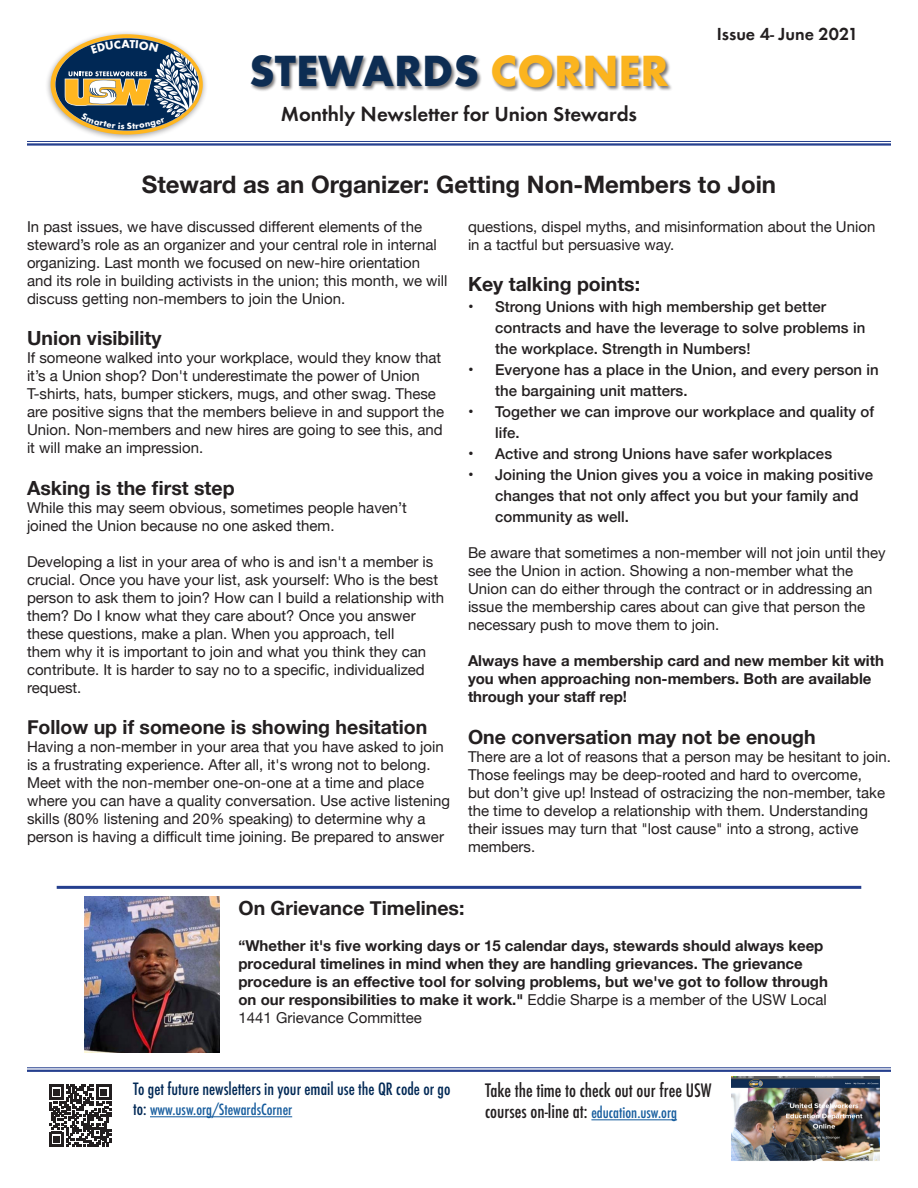
<style>
.page{position:relative;width:918px;height:1188px;background:#fff}
.page>*{position:absolute;margin:0;border:0;box-sizing:border-box;transform-origin:0 0}
.t1{font:700 45px "Futura T";color:#0d2d53}
.t2{font:700 24px "Helvetica Neue";color:#231f20}
.t3{font:600 21px "Futura T";color:#231f20}
.body_text{font:700 19.5px "Helvetica Neue";color:#231f20}
.t4{font:500 condensed 18px/21.6px "Futura";color:#231f20}
.t5{font:600 18px "Futura T";color:#231f20}
.t6{font:500 condensed 16.5px "Futura";color:#002855}
.body_text-2{font:15px/18px "Helvetica Neue";color:#231f20}
.body_text-3{font:700 15px/18px "Helvetica Neue";color:#231f20}
.t7{font:500 15px/21px "Helvetica Neue";letter-spacing:.005em;color:#231f20}
.t8{font:500 condensed 15px "Futura";color:#175d9e}
.s1{color:#fbb41f}
.s2{font-weight:400;font-size:15.75px}
.s3{font-weight:400}
.s4{font-size:16.5px;color:#002855}
.s5{font-size:15px;color:#175d9e}
</style>
<div class="page">
<div style="left:250px;top:54px;width:423px;height:38px;background:#231f20;opacity:.6"></div>
<div style="left:45px;top:30px;width:163px;height:111px;background:#231f20;opacity:.4"></div>
<hr style="left:27px;top:141px;width:864px;height:1px;background:#253f8e">
<hr style="left:27px;top:143px;width:864px;height:3px;background:#253f8e">
<hr style="left:591px;top:1119px;width:86px;height:1px;background:#175d9e">
<hr style="left:150px;top:1116px;width:142px;height:1px;background:#175d9e">
<img style="left:732px;top:1077px;width:147px;height:84px">
<svg style="left:49px;top:1085px;width:62px;height:62px"></svg>
<hr style="left:27px;top:1067px;width:864px;height:1px;background:#253f8e">
<hr style="left:27px;top:1070px;width:864px;height:2px;background:#253f8e">
<img style="left:85px;top:896px;width:135px;height:156px">
<hr style="left:57px;top:886px;width:804px;height:3px;background:#253f8e">
<svg style="left:51px;top:34px;width:152px;height:101px"></svg>
<h1 class="t1" style="left:249px;top:44px;width:421px">STEWARDS <span class="s1">CORNER</span></h1>
<h3 class="t3" style="left:281px;top:102px;width:358px">Monthly Newsletter for Union Stewards</h3>
<p class="t5" style="left:717px;top:24px;width:143px">Issue 4- June 2021</p>
<p class="t2" style="left:142px;top:166px;width:636px">Steward as an Organizer: Getting Non-Members to Join</p>
<p class="body_text-2" style="left:27px;top:219px;width:422px">In past issues, we have discussed different elements of the steward’s role as an organizer and your central role in internal organizing. Last month we focused on new-hire orientation and its role in building activists in the union; this month, we will discuss getting non-members to join the Union.</p>
<p class="body_text" style="left:27px;top:323px;width:136px">Union visibility</p>
<p class="body_text-2" style="left:27px;top:350px;width:419px">If someone walked into your workplace, would they know that it’s a Union shop? Don't underestimate the power of Union T-shirts, hats, bumper stickers, mugs, and other swag. These are positive signs that the members believe in and support the Union. Non-members and new hires are going to see this, and it will make an impression.</p>
<p class="body_text" style="left:27px;top:473px;width:209px">Asking is the first step</p>
<p class="body_text-2" style="left:27px;top:499px;width:381px">While this may seem obvious, sometimes people haven’t joined the Union because no one asked them.</p>
<p class="body_text-2" style="left:27px;top:553px;width:419px">Developing a list in your area of who is and isn't a member is crucial. Once you have your list, ask yourself: Who is the best person to ask them to join? How can I build a relationship with them? Do I know what they care about? Once you answer these questions, make a plan. When you approach, tell<br>them why it is important to join and what you think they can contribute. It is harder to say no to a specific, individualized request.</p>
<p class="body_text" style="left:27px;top:712px;width:402px">Follow up if someone is showing hesitation</p>
<p class="body_text-2" style="left:27px;top:739px;width:424px">Having a non-member in your area that you have asked to join is a frustrating experience. After all, it's wrong not to belong.<br>Meet with the non-member one-on-one at a time and place where you can have a quality conversation. Use active listening skills (80% listening and 20% speaking) to determine why a person is having a difficult time joining. Be prepared to answer</p>
<p class="body_text-2" style="left:468px;top:219px;width:409px">questions, dispel myths, and misinformation about the Union in a tactful but persuasive way.</p>
<p class="body_text" style="left:468px;top:269px;width:174px">Key talking points:</p>
<p class="t7" style="left:495px;top:295px;width:372px;text-indent:-27px"><span class="s2">•</span> Strong Unions with high membership get better contracts and have the leverage to solve problems in the workplace. Strength in Numbers!</p>
<p class="t7" style="left:495px;top:358px;width:385px;text-indent:-27px"><span class="s2">•</span> Everyone has a place in the Union, and every person in the bargaining unit matters.</p>
<p class="t7" style="left:495px;top:400px;width:381px;text-indent:-27px"><span class="s2">•</span> Together we can improve our workplace and quality of life.</p>
<p class="t7" style="left:468px;top:442px;width:366px"><span class="s2">•</span> Active and strong Unions have safer workplaces</p>
<p class="t7" style="left:495px;top:463px;width:380px;text-indent:-27px"><span class="s2">•</span> Joining the Union gives you a voice in making positive changes that not only affect you but your family and community as well.</p>
<p class="body_text-2" style="left:468px;top:545px;width:419px">Be aware that sometimes a non-member will not join until they see the Union in action. Showing a non-member what the Union can do either through the contract or in addressing an issue the membership cares about can give that person the necessary push to move them to join.</p>
<p class="body_text-3" style="left:468px;top:653px;width:417px">Always have a membership card and new member kit with you when approaching non-members. Both are available through your staff rep!</p>
<p class="body_text" style="left:468px;top:722px;width:349px">One conversation may not be enough</p>
<p class="body_text-2" style="left:468px;top:748px;width:425px">There are a lot of reasons that a person may be hesitant to join.<br>Those feelings may be deep-rooted and hard to overcome,<br>but don’t give up! Instead of ostracizing the non-member, take the time to develop a relationship with them. Understanding their issues may turn that "lost cause" into a strong, active members.</p>
<p class="body_text" style="left:238px;top:893px;width:227px">On Grievance Timelines:</p>
<p class="body_text-3" style="left:238px;top:937px;width:591px">“Whether it's five working days or 15 calendar days, stewards should always keep procedural timelines in mind when they are handling grievances. The grievance procedure is an effective tool for solving problems, but we've got to follow through on our responsibilities to make it work." <span class="s3">Eddie Sharpe is a member of the USW Local 1441 Grievance Committee</span></p>
<p class="t6" style="left:133px;top:1079px;width:319px">To get future newsletters in your email use the QR code or go</p>
<p class="t8" style="left:133px;top:1100px;width:161px"><span class="s4">to:</span> www.usw.org/StewardsCorner</p>
<p class="t4" style="left:485px;top:1079px;width:228px">Take the time to check out our free USW courses on-line at: <span class="s5">education.usw.org</span></p>
</div>
